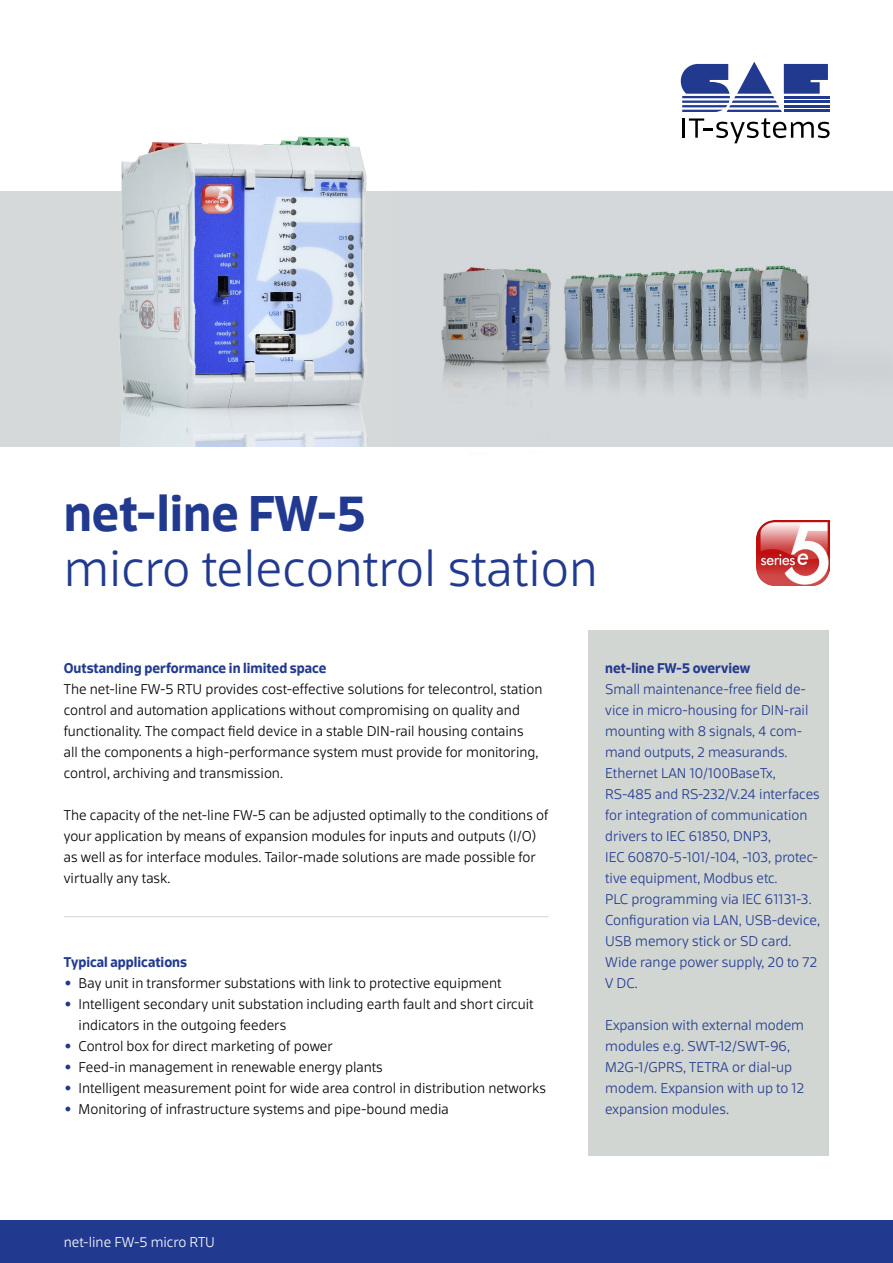
<style>
.page{position:relative;width:893px;height:1263px;background:#fff}
.page>*{position:absolute;margin:0;border:0;box-sizing:border-box;transform-origin:0 0}
.t1{font:300 48px "Scuba Pro";color:#213a8f}
.t2{font:700 48px "Scuba Pro";color:#213a8f}
.t3{font:300 13.5px/21px "Scuba Pro";color:#000}
.t4{font:300 13.5px/21px "Scuba Pro";color:#213a8f}
.t5{font:700 13.5px "Scuba Pro";color:#213a8f}
.t6{font:300 13.5px "Scuba Pro";color:#fff}
.s1{font-weight:700;color:#213a8f}
</style>
<div class="page">
<div style="left:0;top:1220px;width:893px;height:43px;background:#213a8f"></div>
<hr style="left:64px;top:916px;width:485px;height:1px;background:#d2d6d3">
<div style="left:588px;top:631px;width:241px;height:525px;background:#d2d6d3"></div>
<hr style="left:784px;top:101px;width:45px;height:2px;background:#213a8f">
<hr style="left:784px;top:110px;width:45px;height:2px;background:#213a8f">
<hr style="left:784px;top:105px;width:45px;height:2px;background:#213a8f">
<hr style="left:784px;top:96px;width:45px;height:2px;background:#213a8f">
<hr style="left:683px;top:118px;width:2px;height:20px;background:#000">
<svg style="left:689px;top:118px;width:141px;height:25px"></svg>
<svg style="left:681px;top:62px;width:147px;height:50px"></svg>
<img style="left:757px;top:520px;width:72px;height:66px">
<div style="left:0;top:191px;width:893px;height:255px;background:#d5d9da"></div>
<img style="left:119px;top:136px;width:248px;height:310px">
<img style="left:391px;top:265px;width:502px;height:182px">
<h1 class="t2" style="left:64px;top:485px;width:304px">net-line FW-5</h1>
<h1 class="t1" style="left:64px;top:539px;width:536px">micro telecontrol station</h1>
<p class="t5" style="left:64px;top:659px;width:264px">Outstanding performance in limited space</p>
<p class="t3" style="left:64px;top:678px;width:480px">The net-line FW-5 RTU provides cost-effective solutions for telecontrol, station control and automation applications without compromising on quality and functionality. The compact field device in a stable DIN-rail housing contains<br>all the components a high-performance system must provide for monitoring, control, archiving and transmission.</p>
<p class="t3" style="left:64px;top:804px;width:486px">The capacity of the net-line FW-5 can be adjusted optimally to the conditions of your application by means of expansion modules for inputs and outputs (I/O) as well as for interface modules. Tailor-made solutions are made possible for virtually any task.</p>
<p class="t5" style="left:64px;top:953px;width:125px">Typical applications</p>
<p class="t3" style="left:64px;top:972px;width:439px"><span class="s1">•</span> Bay unit in transformer substations with link to protective equipment</p>
<p class="t3" style="left:79px;top:993px;width:456px;text-indent:-15px"><span class="s1">•</span> Intelligent secondary unit substation including earth fault and short circuit indicators in the outgoing feeders</p>
<p class="t3" style="left:64px;top:1035px;width:271px"><span class="s1">•</span> Control box for direct marketing of power</p>
<p class="t3" style="left:64px;top:1056px;width:321px"><span class="s1">•</span> Feed-in management in renewable energy plants</p>
<p class="t3" style="left:64px;top:1077px;width:484px"><span class="s1">•</span> Intelligent measurement point for wide area control in distribution networks</p>
<p class="t3" style="left:64px;top:1098px;width:386px"><span class="s1">•</span> Monitoring of infrastructure systems and pipe-bound media</p>
<p class="t5" style="left:605px;top:659px;width:146px">net-line FW-5 overview</p>
<p class="t4" style="left:605px;top:678px;width:216px">Small maintenance-free field de&shy;vice in micro-housing for DIN-rail mounting with 8 signals, 4 com&shy;mand outputs, 2 measurands.<br>Ethernet LAN 10/100BaseTx,<br>RS-485 and RS-232/V.24 interfaces for integration of communication drivers to IEC 61850, DNP3,<br>IEC 60870-5-101/-104, -103, protec&shy;tive equipment, Modbus etc.<br>PLC programming via IEC 61131-3.<br>Configuration via LAN, USB-device,<br>USB memory stick or SD card.<br>Wide range power supply, 20 to 72<br>V DC.</p>
<p class="t4" style="left:605px;top:1014px;width:200px">Expansion with external modem modules e.g. SWT-12/SWT-96,<br>M2G-1/GPRS, TETRA or dial-up modem. Expansion with up to 12 expansion modules.</p>
<p class="t6" style="left:64px;top:1234px;width:153px">net-line FW-5 micro RTU</p>
</div>
